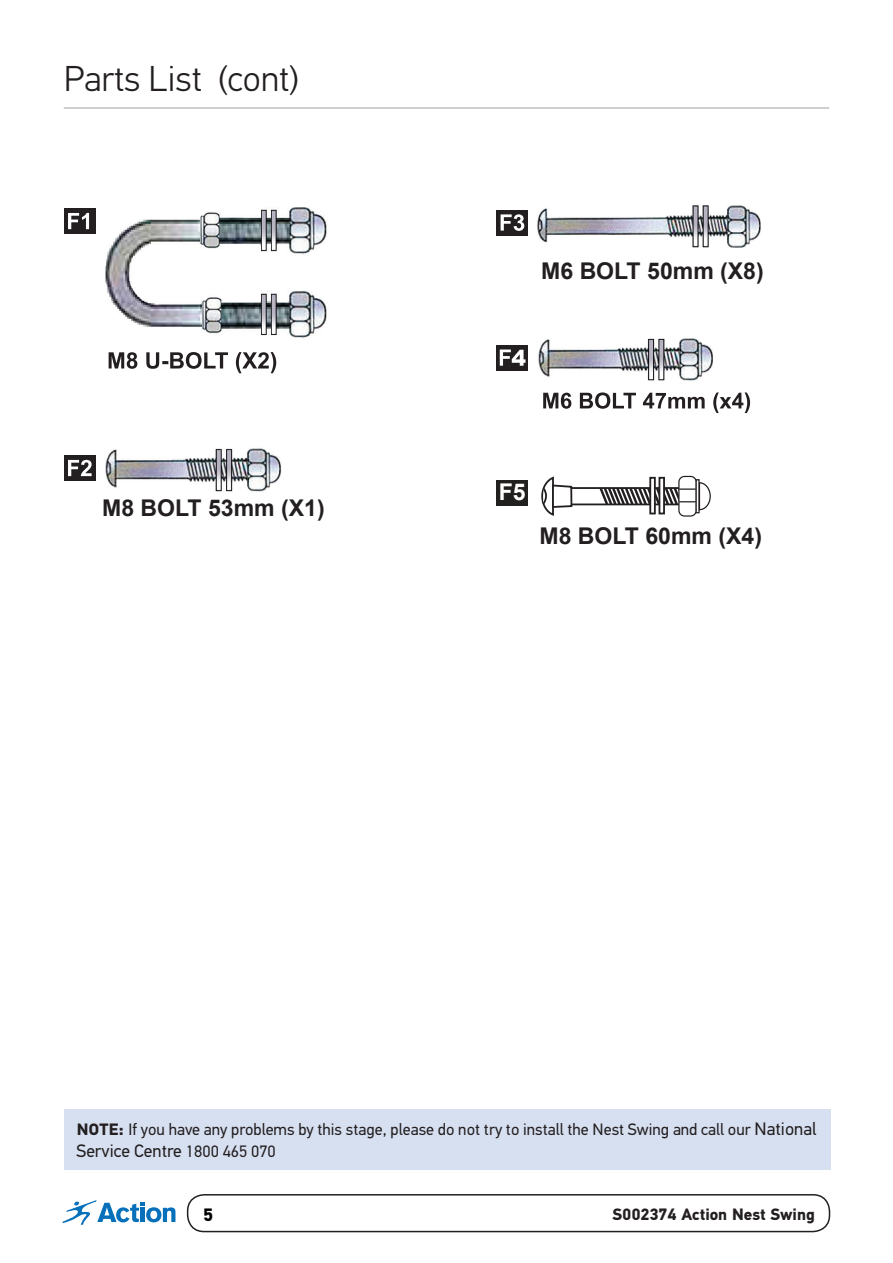
<style>
.page{position:relative;width:893px;height:1263px;background:#fff}
.page>*{position:absolute;margin:0;border:0;box-sizing:border-box;transform-origin:0 0}
.t1{font:300 36px "PF Din Text Pro";color:#231f20}
.t2{font:700 23.1px "Arial";color:#231f20}
.t3{font:700 23.1px "Arial";color:#fff}
.t4{font:18px "PF Din Text Pro";color:#231f20}
.t5{font:700 18px "PF Din Text Pro";color:#000}
.t6{font:16.5px "PF Din Text Pro";color:#231f20}
.t7{font:700 16.5px "PF Din Text Pro";color:#231f20}
.s1{font-weight:700}
.s2{font-size:18px}
.s3{font-size:16.5px}
</style>
<div class="page">
<div style="left:187px;top:1194px;width:643px;height:38px;border:2px solid #231f20;border-radius:16px"></div>
<svg style="left:62px;top:1200px;width:113px;height:25px"></svg>
<hr style="left:64px;top:108px;width:765px;height:1px;background:#a1a1a5">
<div style="left:64px;top:1109px;width:766px;height:60px;background:#d7e0f1"></div>
<img style="left:105px;top:207px;width:222px;height:131px">
<div style="left:64px;top:208px;width:32px;height:26px;background:#231f20"></div>
<svg style="left:109px;top:352px;width:167px;height:21px"></svg>
<svg style="left:68px;top:213px;width:21px;height:16px"></svg>
<img style="left:105px;top:448px;width:176px;height:44px">
<img style="left:537px;top:205px;width:224px;height:43px">
<div style="left:64px;top:455px;width:32px;height:26px;background:#231f20"></div>
<svg style="left:68px;top:460px;width:24px;height:16px"></svg>
<div style="left:496px;top:210px;width:32px;height:25px;background:#231f20"></div>
<svg style="left:501px;top:214px;width:23px;height:17px"></svg>
<img style="left:538px;top:338px;width:175px;height:43px">
<div style="left:496px;top:345px;width:32px;height:25px;background:#231f20"></div>
<svg style="left:543px;top:393px;width:28px;height:16px"></svg>
<svg style="left:580px;top:392px;width:56px;height:17px"></svg>
<svg style="left:643px;top:393px;width:62px;height:15px"></svg>
<svg style="left:713px;top:392px;width:37px;height:21px"></svg>
<svg style="left:500px;top:349px;width:25px;height:17px"></svg>
<div style="left:496px;top:480px;width:32px;height:25px;background:#21201f"></div>
<div style="left:552px;top:487px;width:138px;height:18px;border:2px solid #231f20"></div>
<div style="left:678px;top:476px;width:19px;height:41px;border:1px solid #231f20;border-radius:6px"></div>
<div style="left:696px;top:479px;width:4px;height:34px;border:1px solid #231f20"></div>
<svg style="left:597px;top:481px;width:114px;height:30px"></svg>
<svg style="left:541px;top:476px;width:32px;height:40px"></svg>
<div style="left:650px;top:478px;width:5px;height:35px;background:#fff"></div>
<div style="left:649px;top:477px;width:7px;height:37px;border:2px solid #231f20"></div>
<div style="left:659px;top:478px;width:5px;height:35px;background:#fff"></div>
<div style="left:658px;top:477px;width:7px;height:37px;border:2px solid #231f20"></div>
<h1 class="t1" style="left:64px;top:58px;width:237px">Parts List (cont)</h1>
<h2 class="t2" style="left:102px;top:493px;width:224px">M8 BOLT 53mm (X1)</h2>
<h2 class="t2" style="left:541px;top:256px;width:224px">M6 BOLT 50mm (X8)</h2>
<h2 class="t3" style="left:499px;top:477px;width:28px">F5</h2>
<h2 class="t2" style="left:539px;top:521px;width:224px">M8 BOLT 60mm (X4)</h2>
<p class="t6" style="left:77px;top:1120px;width:741px"><span class="s1">NOTE:</span> If you have any problems by this stage, please do not try to install the Nest Swing and call our <span class="s2">National</span></p>
<p class="t4" style="left:77px;top:1140px;width:201px">Service Centre <span class="s3">1800 465 070</span></p>
<p class="t5" style="left:203px;top:1204px;width:11px">5</p>
<p class="t7" style="left:612px;top:1204px;width:204px">S002374 Action Nest Swing</p>
</div>
